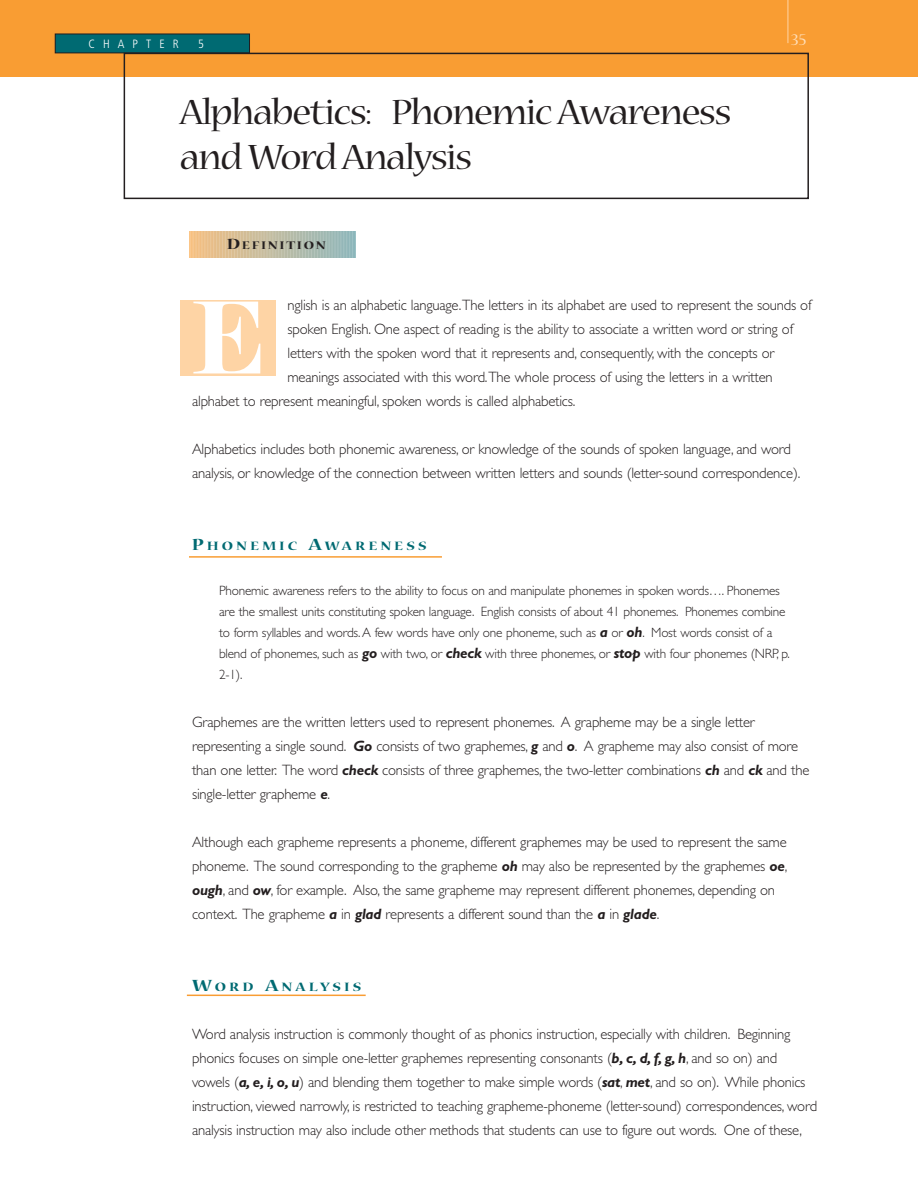
<style>
.page{position:relative;width:918px;height:1188px;background:#fff}
.page>*{position:absolute;margin:0;border:0;box-sizing:border-box;transform-origin:0 0}
.t1{font:700 107.7px "Modern No 216";color:#fff}
.t2{font:39px/45px "Nueva MM 330 569";letter-spacing:-.035em;color:#231e1f}
.t3{font:18px "Nueva MM 330 475";color:#ffdeb9}
.t4{font:300 15px/24px "Gill Sans";letter-spacing:-.015em;color:#231e1f}
.t5{font:300 13.5px/21px "Gill Sans";letter-spacing:-.015em;color:#231e1f}
.t6{font:13.5px "Nueva MM 540 750";letter-spacing:.265em;color:#006a72}
.t7{font:12.3px "Nueva MM 540 750";letter-spacing:.175em;color:#231e1f}
.t8{font:300 condensed 12px "Frutiger";letter-spacing:.67em;color:#fff}
.s1{font-size:16.5px}
.s2{font-size:18px}
.s3{font-weight:700;font-style:italic;font-size:15px}
.s4{font-weight:700;font-style:italic}
</style>
<div class="page">
<div style="left:0;top:0;width:918px;height:76px;background:#f99d33"></div>
<hr style="left:787px;top:0;width:2px;height:43px;background:#fdc280">
<div style="left:55px;top:34px;width:195px;height:19px;background:#006a72"></div>
<div style="left:55px;top:34px;width:195px;height:19px;border:1px solid #231e1f"></div>
<div style="left:124px;top:53px;width:685px;height:146px;border:2px solid #231e1f"></div>
<svg style="left:189px;top:232px;width:167px;height:25px;background:#c4bea4"></svg>
<hr style="left:189px;top:556px;width:253px;height:2px;background:#f99d33">
<hr style="left:187px;top:995px;width:179px;height:1px;background:#f99d33">
<div style="left:180px;top:300px;width:96px;height:75px;background:#fed4a5"></div>
<p class="t8" style="left:89px;top:39px;width:92px">CHAPTER</p>
<p class="t8" style="left:198px;top:39px;width:7px">5</p>
<p class="t3" style="left:791px;top:32px;width:17px">35</p>
<h2 class="t2" style="left:180px;top:91px;width:553px">Alphabetics: Phonemic Awareness and Word Analysis</h2>
<p class="t7" style="left:227px;top:242px;width:100px"><span class="s1">D</span>EFINITION</p>
<p class="t4" style="left:288px;top:295px;width:526px">nglish is an alphabetic language.The letters in its alphabet are used to represent the sounds of</p>
<p class="t4" style="left:288px;top:319px;width:507px">spoken English. One aspect of reading is the ability to associate a written word or string of</p>
<p class="t4" style="left:288px;top:343px;width:488px">letters with the spoken word that it represents and, consequently, with the concepts or</p>
<p class="t4" style="left:288px;top:367px;width:487px">meanings associated with this word.The whole process of using the letters in a written</p>
<p class="t4" style="left:192px;top:391px;width:385px">alphabet to represent meaningful, spoken words is called alphabetics.</p>
<p class="t4" style="left:192px;top:439px;width:610px">Alphabetics includes both phonemic awareness, or knowledge of the sounds of spoken language, and word analysis, or knowledge of the connection between written letters and sounds (letter-sound correspondence).</p>
<h1 class="t1" style="left:190px;top:277px;width:77px">E</h1>
<p class="t6" style="left:192px;top:542px;width:236px"><span class="s2">P</span>HONEMIC <span class="s2">A</span>WARENESS</p>
<p class="t5" style="left:219px;top:582px;width:572px">Phonemic awareness refers to the ability to focus on and manipulate phonemes in spoken words…. Phonemes are the smallest units constituting spoken language. English consists of about 41 phonemes. Phonemes combine to form syllables and words.A few words have only one phoneme, such as <span class="s3">a</span> or <span class="s3">oh</span>. Most words consist of a blend of phonemes, such as <span class="s3">go</span> with two, or <span class="s3">check</span> with three phonemes, or <span class="s3">stop</span> with four phonemes (NRP, p.<br>2-1).</p>
<p class="t4" style="left:192px;top:712px;width:619px">Graphemes are the written letters used to represent phonemes. A grapheme may be a single letter representing a single sound. <span class="s4">Go</span> consists of two graphemes, <span class="s4">g</span> and <span class="s4">o</span>. A grapheme may also consist of more than one letter. The word <span class="s4">check</span> consists of three graphemes, the two-letter combinations <span class="s4">ch</span> and <span class="s4">ck</span> and the single-letter grapheme <span class="s4">e</span>.</p>
<p class="t4" style="left:192px;top:832px;width:597px">Although each grapheme represents a phoneme, different graphemes may be used to represent the same phoneme. The sound corresponding to the grapheme <span class="s4">oh</span> may also be represented by the graphemes <span class="s4">oe</span>, <span class="s4">ough</span>, and <span class="s4">ow</span>, for example. Also, the same grapheme may represent different phonemes, depending on context. The grapheme <span class="s4">a</span> in <span class="s4">glad</span> represents a different sound than the <span class="s4">a</span> in <span class="s4">glade</span>.</p>
<p class="t6" style="left:192px;top:983px;width:171px"><span class="s2">W</span>ORD <span class="s2">A</span>NALYSIS</p>
<p class="t4" style="left:192px;top:1024px;width:627px">Word analysis instruction is commonly thought of as phonics instruction, especially with children. Beginning phonics focuses on simple one-letter graphemes representing consonants (<span class="s4">b, c, d, f, g, h</span>, and so on) and vowels (<span class="s4">a, e, i, o, u</span>) and blending them together to make simple words (<span class="s4">sat</span>, <span class="s4">met</span>, and so on). While phonics instruction, viewed narrowly, is restricted to teaching grapheme-phoneme (letter-sound) correspondences, word analysis instruction may also include other methods that students can use to figure out words. One of these,</p>
</div>
